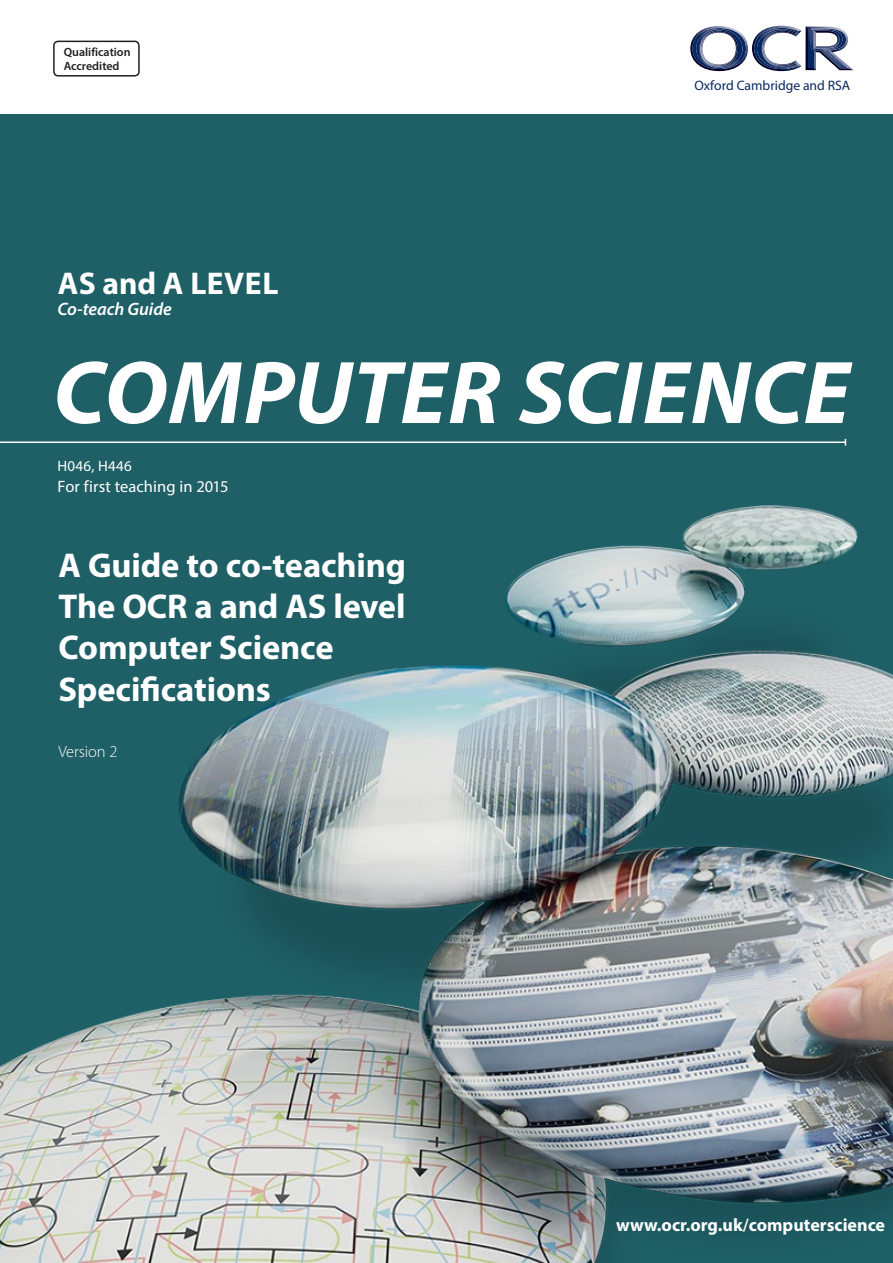
<style>
.page{position:relative;width:893px;height:1263px;background:#fff}
.page>*{position:absolute;margin:0;border:0;box-sizing:border-box;transform-origin:0 0}
.Cover_main{font:italic 700 90px "Myriad Pro";letter-spacing:.005em;color:#fff}
.Cover_main-2{font:700 34.5px/41.4px "Myriad Pro";letter-spacing:-.005em;color:#fff}
.Cover_1{font:700 31.5px "Myriad Pro";letter-spacing:.015em;color:#fff}
.t1{font:700 18px "Myriad Pro";color:#fff}
.t2{font:italic 600 18px "Myriad Pro";letter-spacing:-.005em;color:#fff}
.code_text{font:16.5px "Myriad Pro";letter-spacing:.005em;color:#fff}
.Cover_main-3{font:300 16.5px "Myriad Pro";letter-spacing:-.01em;color:#fff}
.code_text-2{font:15px "Myriad Pro";letter-spacing:.025em;color:#fff}
.t3{font:13.65px "Myriad Pro";color:#072860}
.t4{font:600 12px "Myriad Pro";color:#231f20}
.s1{font-weight:600}
</style>
<div class="page">
<div style="left:0;top:115px;width:893px;height:1148px;background:#1f5f66"></div>
<img style="left:0;top:505px;width:893px;height:758px">
<img style="left:846px;top:33px;width:2px;height:13px">
<img style="left:844px;top:65px;width:9px;height:5px">
<img style="left:844px;top:31px;width:2px;height:17px">
<img style="left:844px;top:62px;width:4px;height:6px">
<svg style="left:690px;top:26px;width:154px;height:45px"></svg>
<hr style="left:0;top:441px;width:845px;height:2px;background:#fff">
<div style="left:53px;top:41px;width:87px;height:36px;border:2px solid #231f20;border-radius:4px"></div>
<p class="t4" style="left:64px;top:45px;width:68px">Qualification</p>
<p class="t4" style="left:64px;top:58px;width:57px">Accredited</p>
<p class="Cover_1" style="left:58px;top:262px;width:222px">AS and A LEVEL</p>
<p class="t2" style="left:57px;top:298px;width:116px">Co-teach Guide</p>
<p class="t3" style="left:694px;top:77px;width:157px">Oxford Cambridge and RSA</p>
<p class="Cover_main" style="left:53px;top:334px;width:798px">COMPUTER SCIENCE</p>
<h4 class="code_text-2" style="left:57px;top:456px;width:76px">H046, H446</h4>
<h4 class="code_text" style="left:57px;top:477px;width:173px">For first teaching in 2015</h4>
<p class="Cover_main-2" style="left:58px;top:543px;width:349px">A Guide to co-teaching</p>
<p class="Cover_main-2" style="left:58px;top:584px;width:349px">The OCR a and AS level</p>
<p class="Cover_main-2" style="left:58px;top:626px;width:277px">Computer Science<br>Specifications</p>
<p class="Cover_main-3" style="left:58px;top:743px;width:60px">Version 2</p>
<p class="t1" style="left:616px;top:1213px;width:270px">www.ocr.org.uk<span class="s1">/</span>computerscience</p>
</div>
